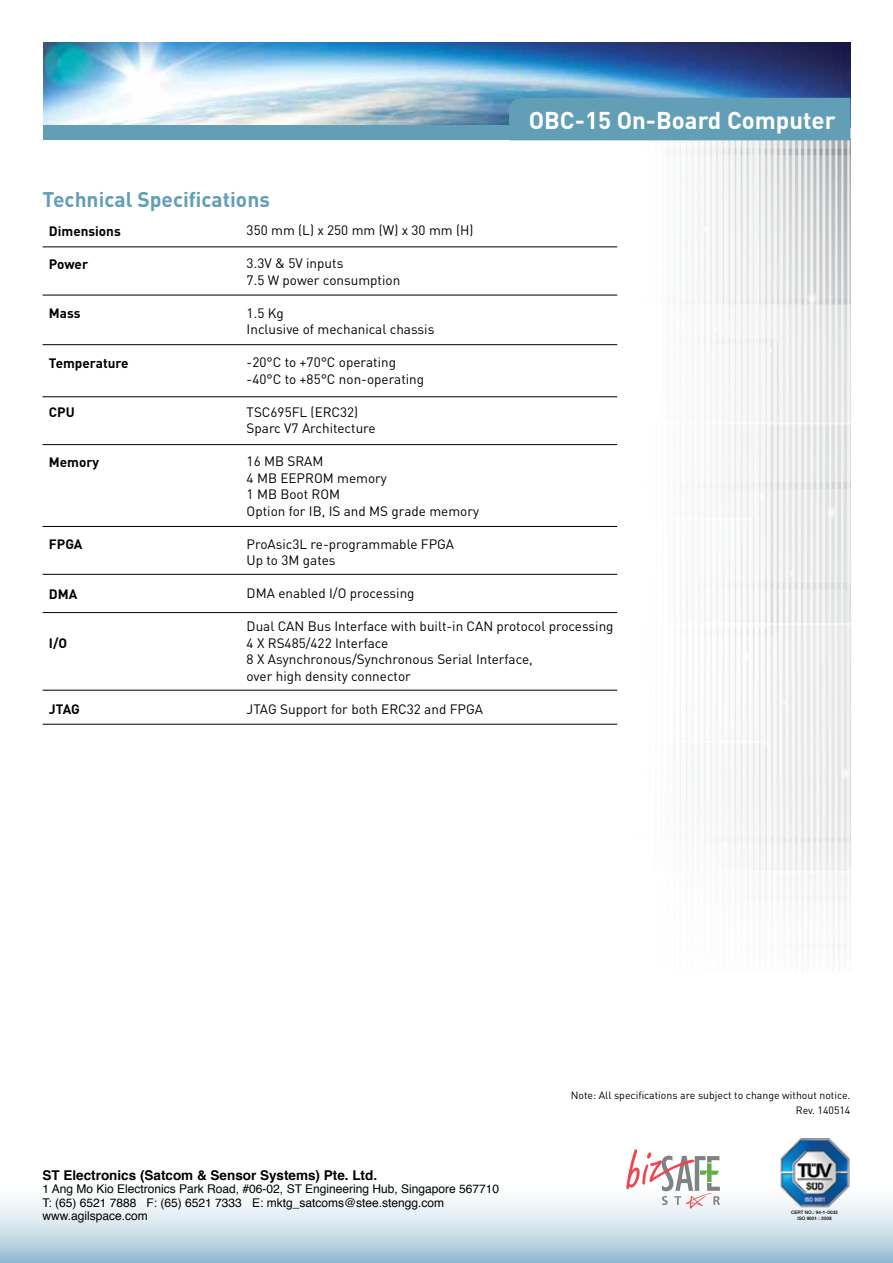
<style>
.page{position:relative;width:893px;height:1263px;background:#fff}
.page>*{position:absolute;margin:0;border:0;box-sizing:border-box;transform-origin:0 0}
.t1{font:700 24px "DIN";color:#fff}
.t2{font:700 21px "DIN";color:#639eb7}
.t3{font:13.5px/16.5px "DIN";color:#000}
.t4{font:700 13.5px "DIN";color:#000}
.t5{font:700 13.5px "Helvetica";color:#000}
.t6{font:12px/13.5px "Helvetica";color:#000}
.t7{font:10.5px/15px "DIN";color:#000;text-align:right}
.t8{font:500 4.8px/5.7px "Helvetica Neue LT Std";color:#000;text-align:center}
</style>
<div class="page">
<img style="left:43px;top:43px;width:807px;height:82px">
<img style="left:594px;top:140px;width:256px;height:815px">
<div style="left:43px;top:125px;width:602px;height:15px;background:#639eb7"></div>
<div style="left:509px;top:98px;width:341px;height:42px;background:#639eb7"></div>
<hr style="left:43px;top:247px;width:574px;height:1px;background:#000">
<hr style="left:43px;top:295px;width:574px;height:1px;background:#000">
<hr style="left:43px;top:396px;width:574px;height:1px;background:#000">
<hr style="left:43px;top:344px;width:574px;height:1px;background:#000">
<hr style="left:43px;top:444px;width:574px;height:1px;background:#000">
<hr style="left:43px;top:574px;width:574px;height:1px;background:#000">
<hr style="left:43px;top:612px;width:574px;height:1px;background:#000">
<hr style="left:43px;top:724px;width:574px;height:1px;background:#000">
<hr style="left:43px;top:690px;width:574px;height:1px;background:#000">
<hr style="left:43px;top:526px;width:574px;height:1px;background:#000">
<svg style="left:0;top:1200px;width:893px;height:63px;background:#c8dce7"></svg>
<svg style="left:626px;top:1149px;width:94px;height:59px"></svg>
<img style="left:779px;top:1138px;width:71px;height:72px">
<h1 class="t1" style="left:529px;top:105px;width:308px">OBC-15 On-Board Computer</h1>
<h2 class="t2" style="left:43px;top:185px;width:229px">Technical Specifications</h2>
<p class="t4" style="left:49px;top:222px;width:73px">Dimensions</p>
<p class="t4" style="left:49px;top:255px;width:41px">Power</p>
<p class="t4" style="left:49px;top:304px;width:33px">Mass</p>
<p class="t4" style="left:49px;top:354px;width:81px">Temperature</p>
<p class="t4" style="left:49px;top:403px;width:27px">CPU</p>
<p class="t4" style="left:49px;top:453px;width:52px">Memory</p>
<p class="t3" style="left:247px;top:222px;width:228px">350 mm (L) x 250 mm (W) x 30 mm (H)</p>
<p class="t3" style="left:247px;top:255px;width:155px">3.3V &amp; 5V inputs<br>7.5 W power consumption</p>
<p class="t3" style="left:247px;top:304px;width:189px">1.5 Kg<br>Inclusive of mechanical chassis</p>
<p class="t3" style="left:247px;top:354px;width:179px">-20°C to +70°C operating -40°C to +85°C non-operating</p>
<p class="t3" style="left:247px;top:403px;width:131px">TSC695FL (ERC32)<br>Sparc V7 Architecture</p>
<p class="t3" style="left:247px;top:453px;width:234px">16 MB SRAM<br>4 MB EEPROM memory<br>1 MB Boot ROM<br>Option for IB, IS and MS grade memory</p>
<p class="t3" style="left:247px;top:535px;width:209px">ProAsic3L re-programmable FPGA<br>Up to 3M gates</p>
<p class="t3" style="left:247px;top:585px;width:169px">DMA enabled I/O processing</p>
<p class="t3" style="left:247px;top:618px;width:368px">Dual CAN Bus Interface with built-in CAN protocol processing 4 X RS485/422 Interface<br>8 X Asynchronous/Synchronous Serial Interface,<br>over high density connector</p>
<p class="t3" style="left:247px;top:700px;width:238px">JTAG Support for both ERC32 and FPGA</p>
<p class="t4" style="left:49px;top:535px;width:35px">FPGA</p>
<p class="t4" style="left:49px;top:585px;width:30px">DMA</p>
<p class="t4" style="left:49px;top:634px;width:20px">I/O</p>
<p class="t4" style="left:49px;top:700px;width:33px">JTAG</p>
<p class="t5" style="left:43px;top:1164px;width:336px">ST Electronics (Satcom &amp; Sensor Systems) Pte. Ltd.</p>
<p class="t6" style="left:43px;top:1183px;width:458px">1 Ang Mo Kio Electronics Park Road, #06-02, ST Engineering Hub, Singapore 567710<br>T: (65) 6521 7888 F: (65) 6521 7333 E: mktg_satcoms@stee.stengg.com www.agilspace.com</p>
<p class="t7" style="left:571px;top:1088px;width:281px">Note: All specifications are subject to change without notice.<br>Rev. 140514</p>
<p class="t8" style="left:791px;top:1209px;width:48px">CERT NO.: 94-1-0033<br>ISO 9001 : 2008</p>
</div>
